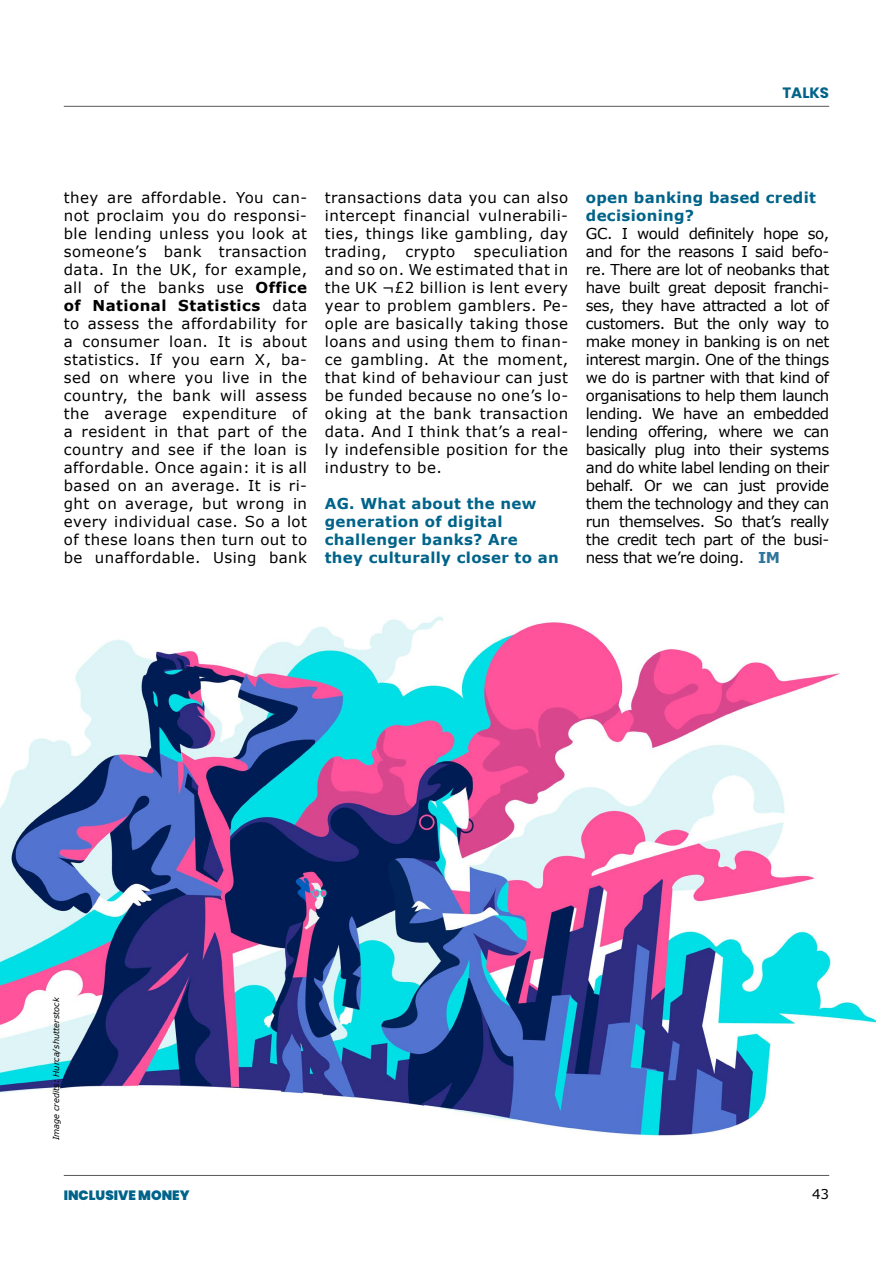
<style>
.page{position:relative;width:893px;height:1263px;background:#fff}
.page>*{position:absolute;margin:0;border:0;box-sizing:border-box;transform-origin:0 0}
.t1{font:15px/18px "Verdana";letter-spacing:.03em;color:#000;text-align:justify}
.t2{font:700 15px/18px "Verdana";letter-spacing:.02em;color:#006389}
.t3{font:700 15px "Poppins";color:#006389}
.t4{font:900 13.5px "Poppins";color:#006389}
.t5{font:13.5px "Verdana";color:#000}
.t6{font:italic 8.25px "Verdana";color:#000}
.s1{font-weight:700}
.s2{font-weight:700;color:#2e769a}
</style>
<div class="page">
<hr style="left:64px;top:106px;width:765px;height:1px;background:#58595b">
<hr style="left:64px;top:1175px;width:765px;height:1px;background:#58595b">
<img style="left:0;top:616px;width:876px;height:521px">
<p class="t3" style="left:782px;top:84px;width:47px">TALKS</p>
<p class="t1" style="left:64px;top:188px;width:245px">they are affordable. You can&shy;not proclaim you do responsi&shy;ble lending unless you look at someone’s bank transaction data. In the UK, for example, all of the banks use <span class="s1">Office of National Statistics</span> data to assess the affordability for a consumer loan. It is about statistics. If you earn X, ba&shy;sed on where you live in the country, the bank will assess the average expenditure of a resident in that part of the country and see if the loan is affordable. Once again: it is all based on an average. It is ri&shy;ght on average, but wrong in every individual case. So a lot of these loans then turn out to be unaffordable. Using bank</p>
<p class="t1" style="left:325px;top:188px;width:245px">transactions data you can also intercept financial vulnerabili&shy;ties, things like gambling, day trading, crypto speculiation and so on. We estimated that in the UK ¬£2 billion is lent every year to problem gamblers. Pe&shy;ople are basically taking those loans and using them to finan&shy;ce gambling. At the moment, that kind of behaviour can just be funded because no one’s lo&shy;oking at the bank transaction data. And I think that’s a real&shy;ly indefensible position for the industry to be.</p>
<p class="t2" style="left:325px;top:494px;width:235px">AG. What about the new generation of digital challenger banks? Are they culturally closer to an</p>
<p class="t2" style="left:586px;top:188px;width:232px">open banking based credit decisioning?</p>
<p class="t1" style="left:586px;top:224px;width:245px">GC. I would definitely hope so, and for the reasons I said befo&shy;re. There are lot of neobanks that have built great deposit franchi&shy;ses, they have attracted a lot of customers. But the only way to make money in banking is on net interest margin. One of the things we do is partner with that kind of organisations to help them launch lending. We have an embedded lending offering, where we can basically plug into their systems and do white label lending on their behalf. Or we can just provide them the technology and they can run themselves. So that’s really the credit tech part of the busi&shy;ness that we’re doing. <span class="s2">IM</span></p>
<p class="t6" style="left:51px;top:1140px;width:145px;rotate:-90deg">Image credits: Hurca/shutterstock</p>
<p class="t4" style="left:64px;top:1187px;width:127px">INCLUSIVE MONEY</p>
<p class="t5" style="left:812px;top:1185px;width:19px">43</p>
</div>
